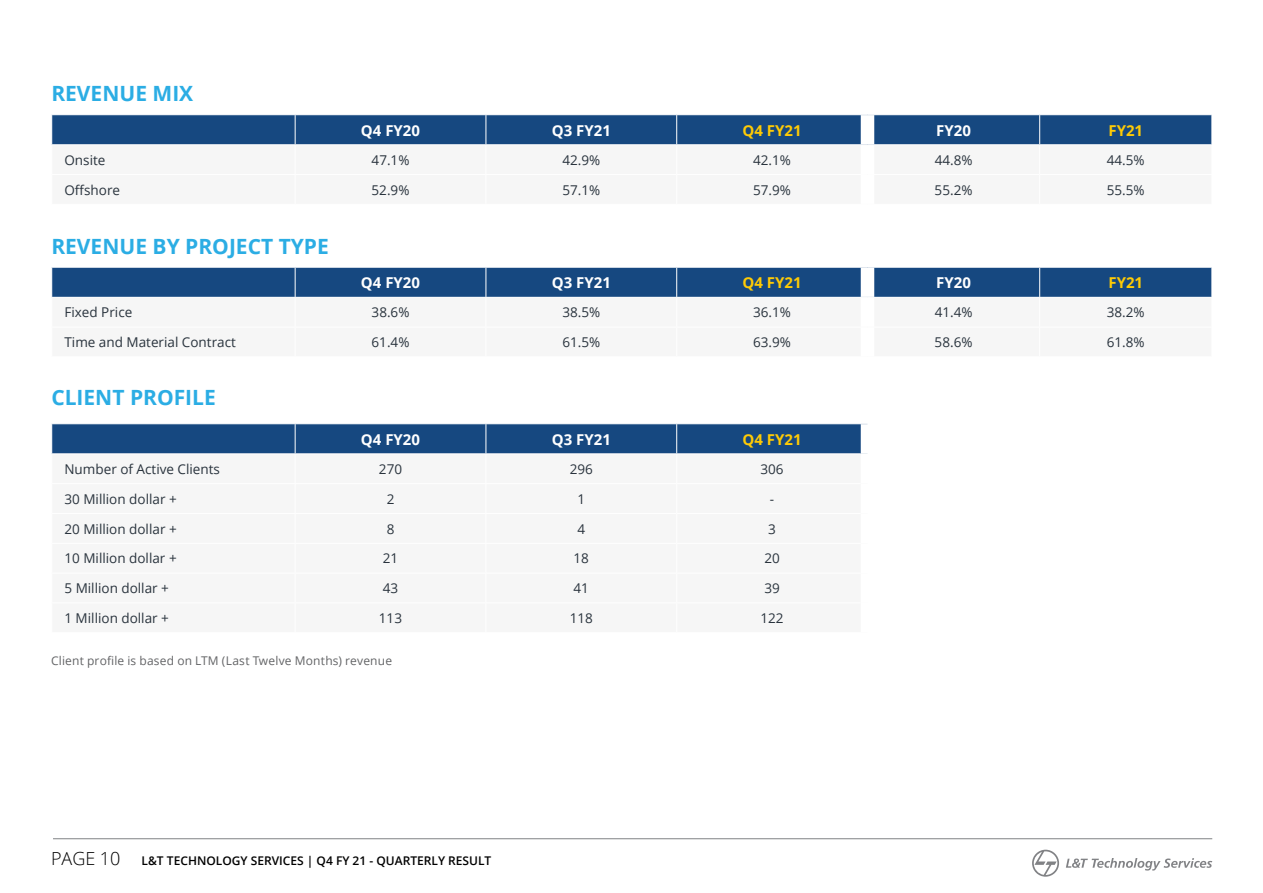
<style>
.page{position:relative;width:1263px;height:893px;background:#fff}
.page>*{position:absolute;margin:0;border:0;box-sizing:border-box;transform-origin:0 0}
.t1{font:700 21px "Open Sans";color:#2bade4}
.t2{font:700 15px "Open Sans";color:#fff}
.t3{font:700 15px "Open Sans";color:#ffcb05}
.t4{font:13.5px "Open Sans";color:#29333d}
.t5{font:600 12px "Open Sans";color:#000}
.t6{font:12px "Open Sans";letter-spacing:.015em;color:#636466}
.s1{font-weight:300;font-size:18px}
</style>
<div class="page">
<hr style="left:53px;top:838px;width:1159px;height:1px;background:#808285">
<svg style="left:1032px;top:850px;width:27px;height:27px"></svg>
<svg style="left:1066px;top:858px;width:146px;height:12px"></svg>
<svg style="left:51px;top:115px;width:1161px;height:30px;background:#1f4f85"></svg>
<div style="left:861px;top:115px;width:13px;height:29px;background:#fff"></div>
<svg style="left:51px;top:267px;width:1161px;height:30px;background:#1f4f85"></svg>
<div style="left:861px;top:268px;width:13px;height:29px;background:#fff"></div>
<div style="left:51px;top:424px;width:810px;height:29px;background:#164880"></div>
<h1 class="t1" style="left:51px;top:79px;width:143px">REVENUE MIX</h1>
<p class="t2" style="left:361px;top:119px;width:61px">Q4 FY20</p>
<p class="t2" style="left:552px;top:119px;width:61px">Q3 FY21</p>
<p class="t3" style="left:742px;top:119px;width:61px">Q4 FY21</p>
<p class="t2" style="left:936px;top:119px;width:36px">FY20</p>
<p class="t3" style="left:1108px;top:119px;width:36px">FY21</p>
<p class="t4" style="left:64px;top:151px;width:42px">Onsite</p>
<p class="t4" style="left:372px;top:151px;width:39px">47.1%</p>
<p class="t4" style="left:562px;top:151px;width:39px">42.9%</p>
<p class="t4" style="left:753px;top:151px;width:39px">42.1%</p>
<p class="t4" style="left:935px;top:151px;width:39px">44.8%</p>
<p class="t4" style="left:1107px;top:151px;width:39px">44.5%</p>
<p class="t4" style="left:64px;top:180px;width:57px">Offshore</p>
<p class="t4" style="left:372px;top:180px;width:39px">52.9%</p>
<p class="t4" style="left:562px;top:180px;width:39px">57.1%</p>
<p class="t4" style="left:753px;top:180px;width:39px">57.9%</p>
<p class="t4" style="left:935px;top:180px;width:39px">55.2%</p>
<p class="t4" style="left:1107px;top:180px;width:39px">55.5%</p>
<h1 class="t1" style="left:51px;top:231px;width:279px">REVENUE BY PROJECT TYPE</h1>
<p class="t2" style="left:361px;top:272px;width:61px">Q4 FY20</p>
<p class="t2" style="left:552px;top:272px;width:61px">Q3 FY21</p>
<p class="t3" style="left:742px;top:272px;width:61px">Q4 FY21</p>
<p class="t2" style="left:936px;top:272px;width:36px">FY20</p>
<p class="t3" style="left:1108px;top:272px;width:36px">FY21</p>
<p class="t4" style="left:64px;top:303px;width:69px">Fixed Price</p>
<p class="t4" style="left:372px;top:303px;width:39px">38.6%</p>
<p class="t4" style="left:562px;top:303px;width:39px">38.5%</p>
<p class="t4" style="left:753px;top:303px;width:39px">36.1%</p>
<p class="t4" style="left:935px;top:303px;width:39px">41.4%</p>
<p class="t4" style="left:1107px;top:303px;width:39px">38.2%</p>
<p class="t4" style="left:64px;top:333px;width:173px">Time and Material Contract</p>
<p class="t4" style="left:372px;top:333px;width:39px">61.4%</p>
<p class="t4" style="left:562px;top:333px;width:39px">61.5%</p>
<p class="t4" style="left:753px;top:333px;width:39px">63.9%</p>
<p class="t4" style="left:935px;top:333px;width:39px">58.6%</p>
<p class="t4" style="left:1107px;top:333px;width:39px">61.8%</p>
<h1 class="t1" style="left:51px;top:383px;width:166px">CLIENT PROFILE</h1>
<p class="t2" style="left:361px;top:428px;width:61px">Q4 FY20</p>
<p class="t2" style="left:552px;top:428px;width:61px">Q3 FY21</p>
<p class="t3" style="left:742px;top:428px;width:61px">Q4 FY21</p>
<p class="t4" style="left:64px;top:460px;width:157px">Number of Active Clients</p>
<p class="t4" style="left:379px;top:460px;width:25px">270</p>
<p class="t4" style="left:570px;top:460px;width:25px">296</p>
<p class="t4" style="left:760px;top:460px;width:25px">306</p>
<p class="t4" style="left:64px;top:489px;width:114px">30 Million dollar +</p>
<p class="t4" style="left:387px;top:489px;width:9px">2</p>
<p class="t4" style="left:577px;top:489px;width:9px">1</p>
<p class="t4" style="left:770px;top:489px;width:6px">-</p>
<p class="t4" style="left:64px;top:519px;width:114px">20 Million dollar +</p>
<p class="t4" style="left:387px;top:519px;width:9px">8</p>
<p class="t4" style="left:577px;top:519px;width:9px">4</p>
<p class="t4" style="left:768px;top:519px;width:9px">3</p>
<p class="t4" style="left:64px;top:549px;width:114px">10 Million dollar +</p>
<p class="t4" style="left:383px;top:549px;width:17px">21</p>
<p class="t4" style="left:574px;top:549px;width:17px">18</p>
<p class="t4" style="left:764px;top:549px;width:17px">20</p>
<p class="t4" style="left:64px;top:579px;width:106px">5 Million dollar +</p>
<p class="t4" style="left:383px;top:579px;width:17px">43</p>
<p class="t4" style="left:573px;top:579px;width:17px">41</p>
<p class="t4" style="left:764px;top:579px;width:17px">39</p>
<p class="t4" style="left:64px;top:609px;width:106px">1 Million dollar +</p>
<p class="t4" style="left:379px;top:609px;width:25px">113</p>
<p class="t4" style="left:570px;top:609px;width:25px">118</p>
<p class="t4" style="left:760px;top:609px;width:25px">122</p>
<p class="t6" style="left:51px;top:652px;width:343px">Client profile is based on LTM (Last Twelve Months) revenue</p>
<p class="t5" style="left:51px;top:853px;width:442px"><span class="s1">PAGE 10</span> L&amp;T TECHNOLOGY SERVICES | Q4 FY 21 - QUARTERLY RESULT</p>
</div>
